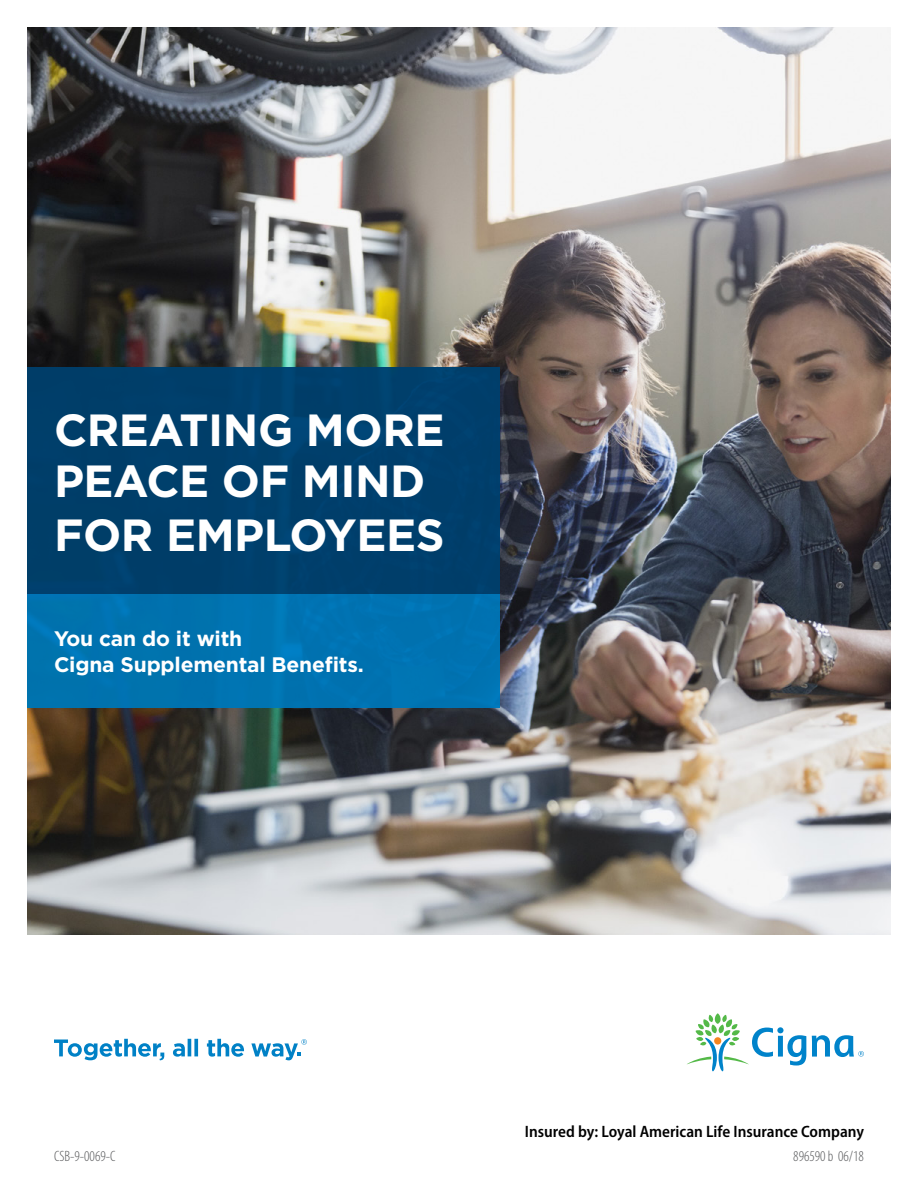
<style>
.page{position:relative;width:918px;height:1188px;background:#fff}
.page>*{position:absolute;margin:0;border:0;box-sizing:border-box;transform-origin:0 0}
.t1{font:700 45px/52.5px "Gotham";letter-spacing:-.01em;color:#fff}
.t2{font:700 21px/25.5px "Gotham";letter-spacing:-.01em;color:#fff}
.t3{font:600 semi-condensed 16.5px "Myriad Pro";color:#000}
.t4{font:300 condensed 15px "Myriad Pro";color:#58595b}
</style>
<div class="page">
<img style="left:27px;top:27px;width:864px;height:907px">
<svg style="left:687px;top:1013px;width:177px;height:58px"></svg>
<svg style="left:54px;top:1039px;width:110px;height:21px"></svg>
<svg style="left:173px;top:1039px;width:25px;height:18px"></svg>
<svg style="left:207px;top:1039px;width:37px;height:18px"></svg>
<svg style="left:251px;top:1039px;width:56px;height:21px"></svg>
<div style="left:27px;top:367px;width:473px;height:227px;background:#003e6b"></div>
<div style="left:27px;top:594px;width:473px;height:113px;background:#0073b0"></div>
<h1 class="t1" style="left:54px;top:404px;width:392px">CREATING MORE<br>PEACE OF MIND<br>FOR EMPLOYEES</h1>
<p class="t2" style="left:54px;top:626px;width:311px">You can do it with<br>Cigna Supplemental Benefits.</p>
<p class="t3" style="left:525px;top:1123px;width:341px">Insured by: Loyal American Life Insurance Company</p>
<p class="t4" style="left:54px;top:1148px;width:63px">CSB-9-0069-C</p>
<p class="t4" style="left:793px;top:1148px;width:72px">896590 b 06/18</p>
</div>
